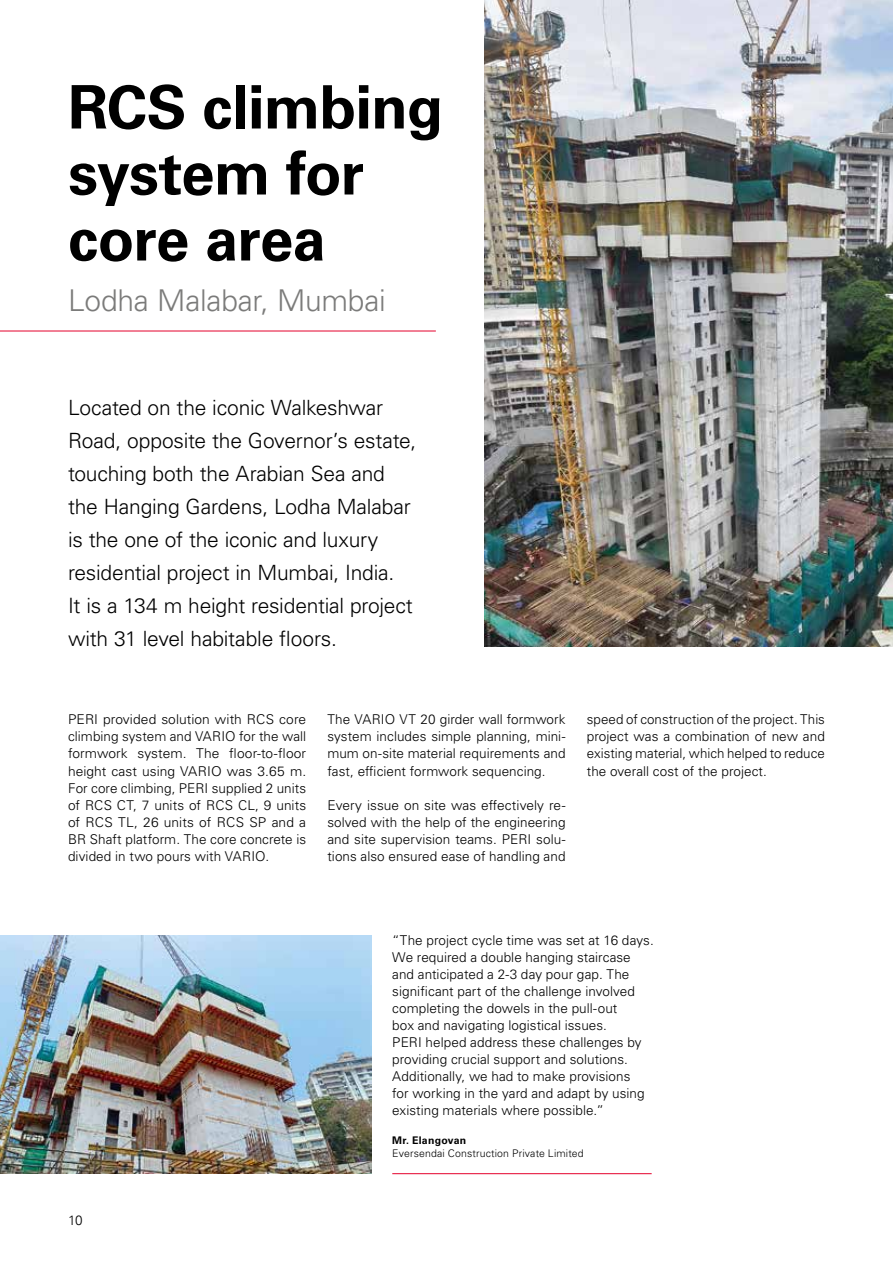
<style>
.page{position:relative;width:893px;height:1263px;background:#fff}
.page>*{position:absolute;margin:0;border:0;box-sizing:border-box;transform-origin:0 0}
.t1{font:700 60px/66px "Univers LTCYR 65";letter-spacing:-.015em;color:#000}
.t2{font:300 30px "Univers LTCYR 45";letter-spacing:-.01em;color:#7b7b7a}
.t3{font:300 21px/33px "Univers LTCYR 45";letter-spacing:-.01em;color:#000}
.t4{font:300 13.5px/17px "Univers LTCYR 45";letter-spacing:.005em;color:#000;text-align:justify}
.t5{font:300 10.5px "Univers LTCYR 45";letter-spacing:.015em;color:#000}
.t6{font:700 10.5px "Univers LTCYR 65";letter-spacing:.025em;color:#000}
</style>
<div class="page">
<hr style="left:0;top:331px;width:436px;height:1px;background:#e4002c">
<img style="left:0;top:935px;width:371px;height:239px">
<img style="left:485px;top:0;width:408px;height:646px">
<hr style="left:392px;top:1173px;width:260px;height:1px;background:#e4002c">
<h1 class="t1" style="left:68px;top:71px;width:377px">RCS climbing system for core area</h1>
<h2 class="t2" style="left:68px;top:281px;width:319px">Lodha Malabar, Mumbai</h2>
<p class="t3" style="left:68px;top:391px;width:350px">Located on the iconic Walkeshwar Road, opposite the Governor’s estate, touching both the Arabian Sea and the Hanging Gardens, Lodha Malabar is the one of the iconic and luxury residential project in Mumbai, India.<br>It is a 134 m height residential project with 31 level habitable floors.</p>
<p class="t4" style="left:68px;top:711px;width:240px">PERI provided solution with RCS core climbing system and VARIO for the wall formwork system. The floor-to-floor height cast using VARIO was 3.65 m.<br>For core climbing, PERI supplied 2 units of RCS CT, 7 units of RCS CL, 9 units of RCS TL, 26 units of RCS SP and a BR Shaft platform. The core concrete is divided in two pours with VARIO.</p>
<p class="t4" style="left:327px;top:711px;width:240px">The VARIO VT 20 girder wall formwork system includes simple planning, mini&shy;mum on-site material requirements and fast, efficient formwork sequencing.</p>
<p class="t4" style="left:327px;top:796px;width:240px">Every issue on site was effectively re&shy;solved with the help of the engineering and site supervision teams. PERI solu&shy;tions also ensured ease of handling and</p>
<p class="t4" style="left:587px;top:711px;width:240px">speed of construction of the project. This project was a combination of new and existing material, which helped to reduce the overall cost of the project.</p>
<p class="t4" style="left:392px;top:932px;width:263px;text-align:left">“The project cycle time was set at 16 days.<br>We required a double hanging staircase and anticipated a 2-3 day pour gap. The significant part of the challenge involved completing the dowels in the pull-out<br>box and navigating logistical issues.<br>PERI helped address these challenges by providing crucial support and solutions.<br>Additionally, we had to make provisions<br>for working in the yard and adapt by using existing materials where possible.”</p>
<p class="t4" style="left:68px;top:1211px;width:16px">10</p>
<p class="t6" style="left:392px;top:1133px;width:76px">Mr. Elangovan</p>
<p class="t5" style="left:392px;top:1146px;width:193px">Eversendai Construction Private Limited</p>
</div>
